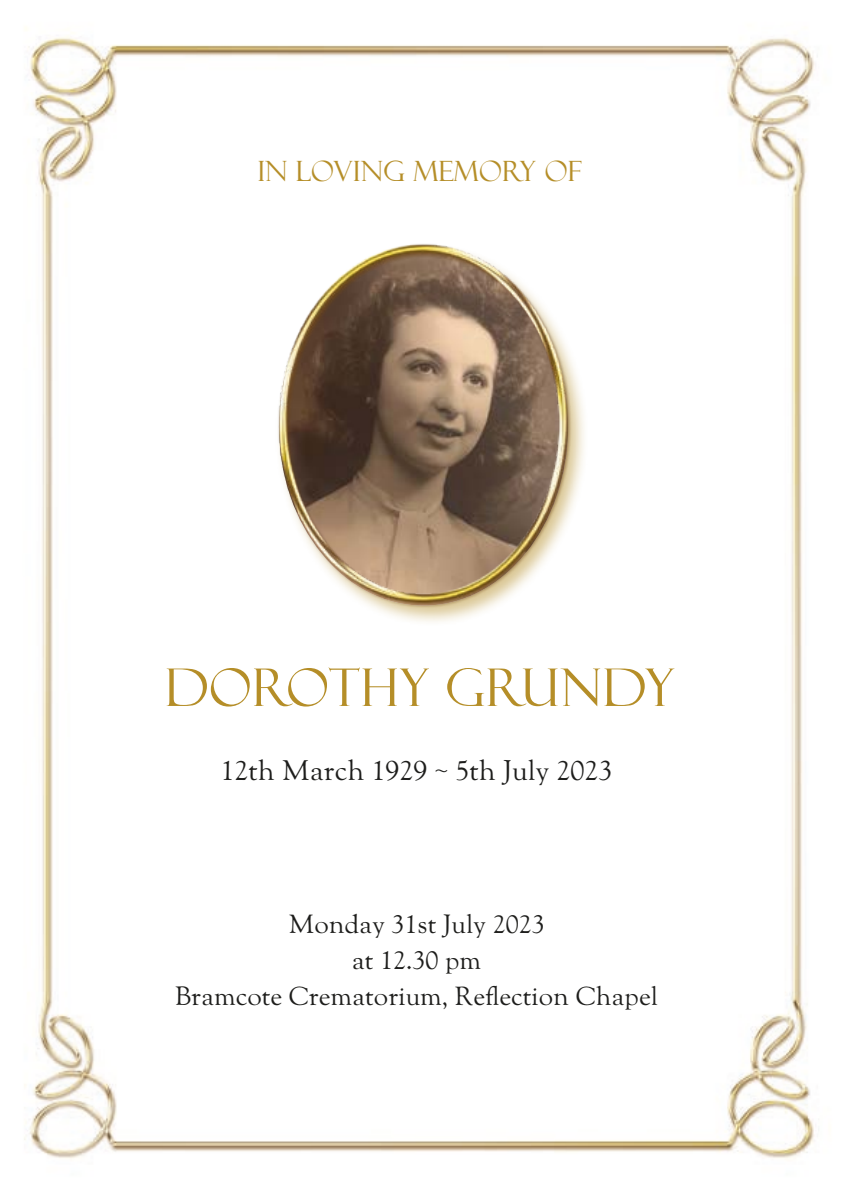
<style>
.page{position:relative;width:842px;height:1191px;background:#fff}
.page>*{position:absolute;margin:0;border:0;box-sizing:border-box;transform-origin:0 0}
.t1{font:52px "Felix Titling";letter-spacing:.01em;color:#b58e28}
.t2{font:28px "LTC Goudy Oldstyle Pro";color:#1d1d1b}
.t3{font:28px "Felix Titling";letter-spacing:.01em;color:#b58e28}
.t4{font:26px/36px "LTC Goudy Oldstyle Pro";color:#1d1d1b;text-align:center}
</style>
<div class="page">
<img style="left:24px;top:28px;width:791px;height:1131px">
<div style="left:275px;top:244px;width:314px;height:383px;background:#b58e28;opacity:.5"></div>
<img style="left:272px;top:237px;width:303px;height:373px">
<p class="t3" style="left:258px;top:155px;width:325px">IN LOVING MEMORY OF</p>
<h1 class="t1" style="left:165px;top:657px;width:511px">DOROTHY GRUNDY</h1>
<p class="t2" style="left:221px;top:754px;width:393px">12th March 1929 ~ 5th July 2023</p>
<p class="t4" style="left:175px;top:906px;width:484px">Monday 31st July 2023<br>at 12.30 pm<br>Bramcote Crematorium, Reflection Chapel</p>
</div>
